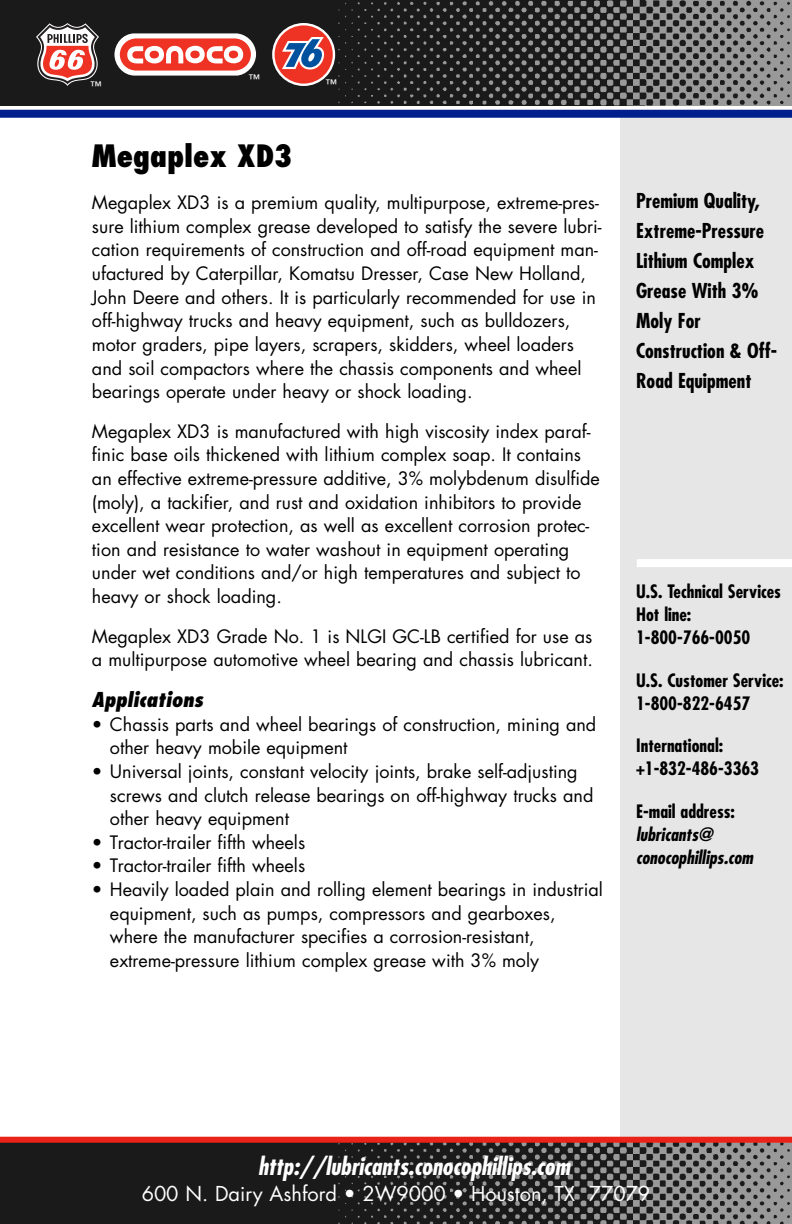
<style>
.page{position:relative;width:792px;height:1224px;background:#fff}
.page>*{position:absolute;margin:0;border:0;box-sizing:border-box;transform-origin:0 0}
.t1{font:800 condensed 30px "Futura";color:#000}
.t2{font:italic 700 condensed 24px "Futura";color:#fff}
.t3{font:700 condensed 20px/30px "Futura";color:#000}
.t4{font:20px "Futura";color:#fff}
.t5{font:italic 800 condensed 20px "Futura";color:#000}
.t6{font:18px/23.6px "Futura";color:#000}
.t7{font:700 condensed 18px/22.8px "Futura";color:#000}
.t8{font:italic 700 condensed 18px/22.8px "Futura";color:#000}
.t9{font:12px "Helvetica";color:#fff}
</style>
<div class="page">
<div style="left:620px;top:111px;width:172px;height:1026px;background:#e6e6e6"></div>
<div style="left:0;top:0;width:792px;height:106px;background:#1a1a1a"></div>
<img style="left:256px;top:0;width:536px;height:106px">
<div style="left:637px;top:559px;width:155px;height:8px;background:#fff"></div>
<div style="left:0;top:1142px;width:792px;height:82px;background:#1a1a1a"></div>
<img style="left:338px;top:1143px;width:454px;height:81px">
<div style="left:0;top:110px;width:792px;height:8px;background:#001f8d"></div>
<div style="left:0;top:1137px;width:792px;height:6px;background:#e92317"></div>
<svg style="left:114px;top:33px;width:142px;height:43px;background:#e38d86"></svg>
<svg style="left:36px;top:23px;width:63px;height:63px"></svg>
<div style="left:272px;top:23px;width:63px;height:63px;border:5px solid #fff;border-radius:50%"></div>
<div style="left:275px;top:25px;width:58px;height:59px;background:#ee3224;border-radius:50%"></div>
<svg style="left:282px;top:37px;width:42px;height:33px"></svg>
<p class="t9" style="left:90px;top:81px;width:13px">™</p>
<p class="t9" style="left:248px;top:74px;width:13px">™</p>
<h1 class="t1" style="left:92px;top:143px;width:202px">Megaplex XD3</h1>
<p class="t9" style="left:326px;top:80px;width:13px">™</p>
<p class="t6" style="left:92px;top:192px;width:511px">Megaplex XD3 is a premium quality, multipurpose, extreme-pres&shy;sure lithium complex grease developed to satisfy the severe lubri&shy;cation requirements of construction and off-road equipment man&shy;ufactured by Caterpillar, Komatsu Dresser, Case New Holland, John Deere and others. It is particularly recommended for use in off-highway trucks and heavy equipment, such as bulldozers, motor graders, pipe layers, scrapers, skidders, wheel loaders and soil compactors where the chassis components and wheel bearings operate under heavy or shock loading.</p>
<p class="t6" style="left:92px;top:421px;width:509px">Megaplex XD3 is manufactured with high viscosity index paraf&shy;finic base oils thickened with lithium complex soap. It contains an effective extreme-pressure additive, 3% molybdenum disulfide (moly), a tackifier, and rust and oxidation inhibitors to provide excellent wear protection, as well as excellent corrosion protec&shy;tion and resistance to water washout in equipment operating under wet conditions and/or high temperatures and subject to heavy or shock loading.</p>
<p class="t6" style="left:92px;top:626px;width:502px">Megaplex XD3 Grade No. 1 is NLGI GC-LB certified for use as a multipurpose automotive wheel bearing and chassis lubricant.</p>
<p class="t5" style="left:92px;top:691px;width:116px">Applications</p>
<p class="t6" style="left:110px;top:714px;width:488px;text-indent:-18px">• Chassis parts and wheel bearings of construction, mining and other heavy mobile equipment</p>
<p class="t6" style="left:110px;top:761px;width:485px;text-indent:-18px">• Universal joints, constant velocity joints, brake self-adjusting screws and clutch release bearings on off-highway trucks and other heavy equipment</p>
<p class="t6" style="left:92px;top:832px;width:215px">• Tractor-trailer fifth wheels</p>
<p class="t6" style="left:92px;top:856px;width:215px">• Tractor-trailer fifth wheels</p>
<p class="t6" style="left:110px;top:879px;width:494px;text-indent:-18px">• Heavily loaded plain and rolling element bearings in industrial equipment, such as pumps, compressors and gearboxes, where the manufacturer specifies a corrosion-resistant, extreme-pressure lithium complex grease with 3% moly</p>
<p class="t3" style="left:636px;top:188px;width:143px">Premium Quality,<br>Extreme-Pressure<br>Lithium Complex<br>Grease With 3%<br>Moly For<br>Construction &amp; Off-<br>Road Equipment</p>
<p class="t7" style="left:636px;top:582px;width:146px">U.S. Technical Services<br>Hot line:<br>1-800-766-0050</p>
<p class="t7" style="left:636px;top:670px;width:149px">U.S. Customer Service:<br>1-800-822-6457</p>
<p class="t7" style="left:636px;top:736px;width:125px">International: +1-832-486-3363</p>
<p class="t7" style="left:636px;top:802px;width:100px">E-mail address:</p>
<p class="t8" style="left:636px;top:824px;width:121px">lubricants@ conocophillips.com</p>
<h2 class="t2" style="left:258px;top:1155px;width:318px">http://lubricants.conocophillips.com</h2>
<p class="t4" style="left:142px;top:1184px;width:510px">600 N. Dairy Ashford • 2W9000 • Houston, TX 77079</p>
</div>
